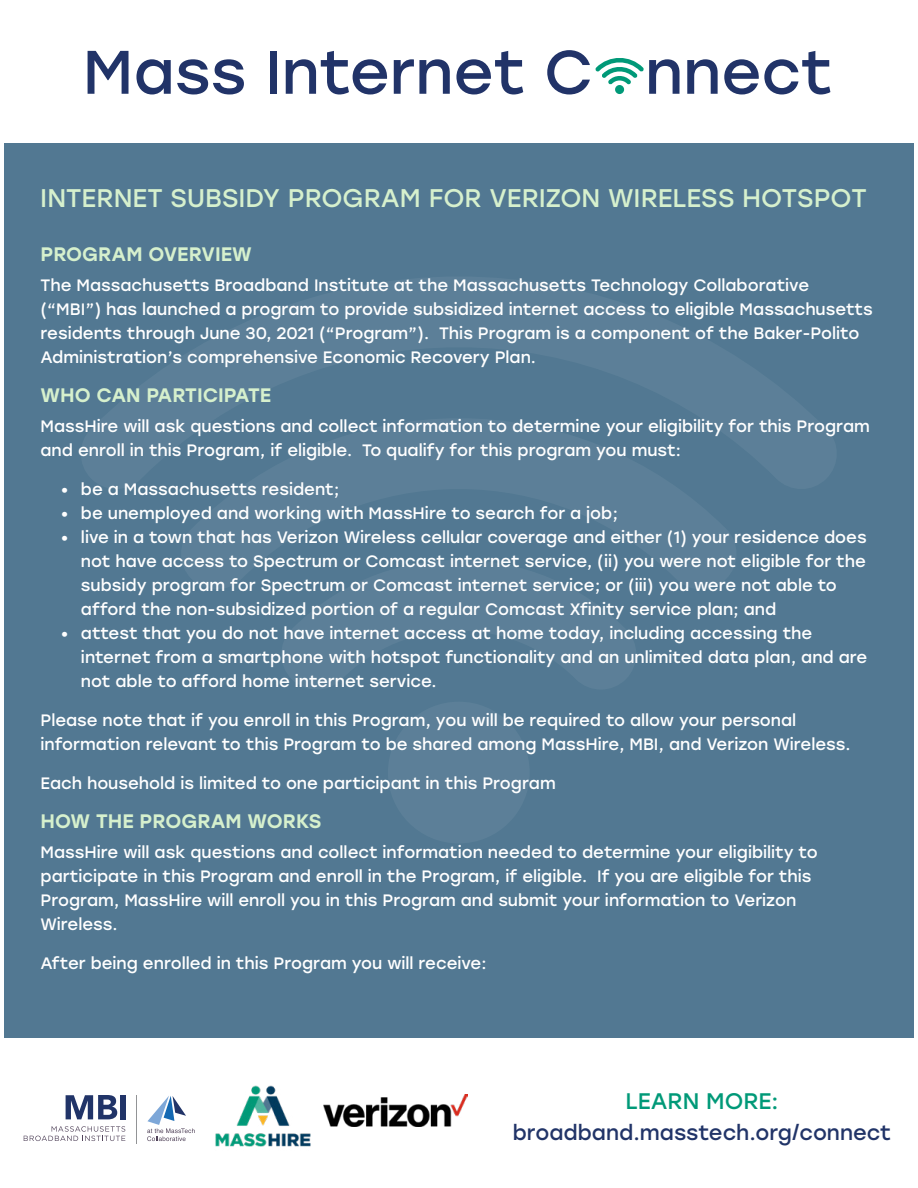
<style>
.page{position:relative;width:918px;height:1188px;background:#fff}
.page>*{position:absolute;margin:0;border:0;box-sizing:border-box;transform-origin:0 0}
.t1{font:25.5px "Stolzl";color:#d6f0cd}
.t2{font:22.5px "Stolzl";color:#009978}
.t3{font:21px "Stolzl";color:#213468}
.t4{font:500 19.5px "Stolzl";color:#d6f0cd}
.t5{font:16.5px/24px "Stolzl";color:#fff}
</style>
<div class="page">
<div style="left:4px;top:106px;width:910px;height:1015px;background:#527892"></div>
<div style="left:0;top:1039px;width:918px;height:149px;background:#fff"></div>
<div style="left:0;top:0;width:918px;height:143px;background:#fff"></div>
<svg style="left:88px;top:51px;width:41px;height:43px"></svg>
<svg style="left:136px;top:59px;width:35px;height:35px"></svg>
<svg style="left:177px;top:59px;width:67px;height:35px"></svg>
<div style="left:270px;top:51px;width:7px;height:43px;background:#213368"></div>
<svg style="left:286px;top:51px;width:102px;height:43px"></svg>
<svg style="left:394px;top:59px;width:56px;height:35px"></svg>
<svg style="left:456px;top:51px;width:67px;height:43px"></svg>
<svg style="left:687px;top:59px;width:31px;height:35px"></svg>
<svg style="left:724px;top:51px;width:106px;height:43px"></svg>
<svg style="left:547px;top:50px;width:133px;height:44px"></svg>
<div style="left:388px;top:702px;width:142px;height:141px;background:#5c7f98;border-radius:50%"></div>
<svg style="left:66px;top:1095px;width:51px;height:24px"></svg>
<div style="left:120px;top:1095px;width:6px;height:24px;background:#213468"></div>
<svg style="left:24px;top:1126px;width:101px;height:15px"></svg>
<svg style="left:147px;top:1096px;width:48px;height:45px"></svg>
<hr style="left:136px;top:1095px;width:1px;height:49px;background:#929496">
<img style="left:215px;top:1085px;width:96px;height:62px">
<img style="left:323px;top:1095px;width:144px;height:31px">
<h1 class="t1" style="left:40px;top:180px;width:828px">INTERNET SUBSIDY PROGRAM FOR VERIZON WIRELESS HOTSPOT</h1>
<p class="t4" style="left:40px;top:241px;width:213px">PROGRAM OVERVIEW</p>
<p class="t5" style="left:40px;top:273px;width:834px">The Massachusetts Broadband Institute at the Massachusetts Technology Collaborative (“MBI”) has launched a program to provide subsidized internet access to eligible Massachusetts residents through June 30, 2021 (“Program”). This Program is a component of the Baker-Polito Administration’s comprehensive Economic Recovery Plan.</p>
<p class="t4" style="left:40px;top:382px;width:232px">WHO CAN PARTICIPATE</p>
<p class="t5" style="left:40px;top:414px;width:831px">MassHire will ask questions and collect information to determine your eligibility for this Program and enroll in this Program, if eligible. To qualify for this program you must:</p>
<p class="t5" style="left:61px;top:477px;width:280px">• be a Massachusetts resident;</p>
<p class="t5" style="left:61px;top:501px;width:559px">• be unemployed and working with MassHire to search for a job;</p>
<p class="t5" style="left:81px;top:525px;width:787px;text-indent:-20px">• live in a town that has Verizon Wireless cellular coverage and either (1) your residence does not have access to Spectrum or Comcast internet service, (ii) you were not eligible for the subsidy program for Spectrum or Comcast internet service; or (iii) you were not able to afford the non-subsidized portion of a regular Comcast Xfinity service plan; and</p>
<p class="t5" style="left:81px;top:621px;width:788px;text-indent:-20px">• attest that you do not have internet access at home today, including accessing the internet from a smartphone with hotspot functionality and an unlimited data plan, and are not able to afford home internet service.</p>
<p class="t5" style="left:40px;top:708px;width:812px">Please note that if you enroll in this Program, you will be required to allow your personal information relevant to this Program to be shared among MassHire, MBI, and Verizon Wireless.</p>
<p class="t5" style="left:40px;top:771px;width:517px">Each household is limited to one participant in this Program</p>
<p class="t4" style="left:40px;top:808px;width:282px">HOW THE PROGRAM WORKS</p>
<p class="t5" style="left:40px;top:840px;width:779px">MassHire will ask questions and collect information needed to determine your eligibility to participate in this Program and enroll in the Program, if eligible. If you are eligible for this Program, MassHire will enroll you in this Program and submit your information to Verizon Wireless.</p>
<p class="t5" style="left:40px;top:951px;width:447px">After being enrolled in this Program you will receive:</p>
<h2 class="t2" style="left:625px;top:1085px;width:155px">LEARN MORE:</h2>
<p class="t3" style="left:513px;top:1118px;width:380px">broadband.masstech.org/connect</p>
</div>
